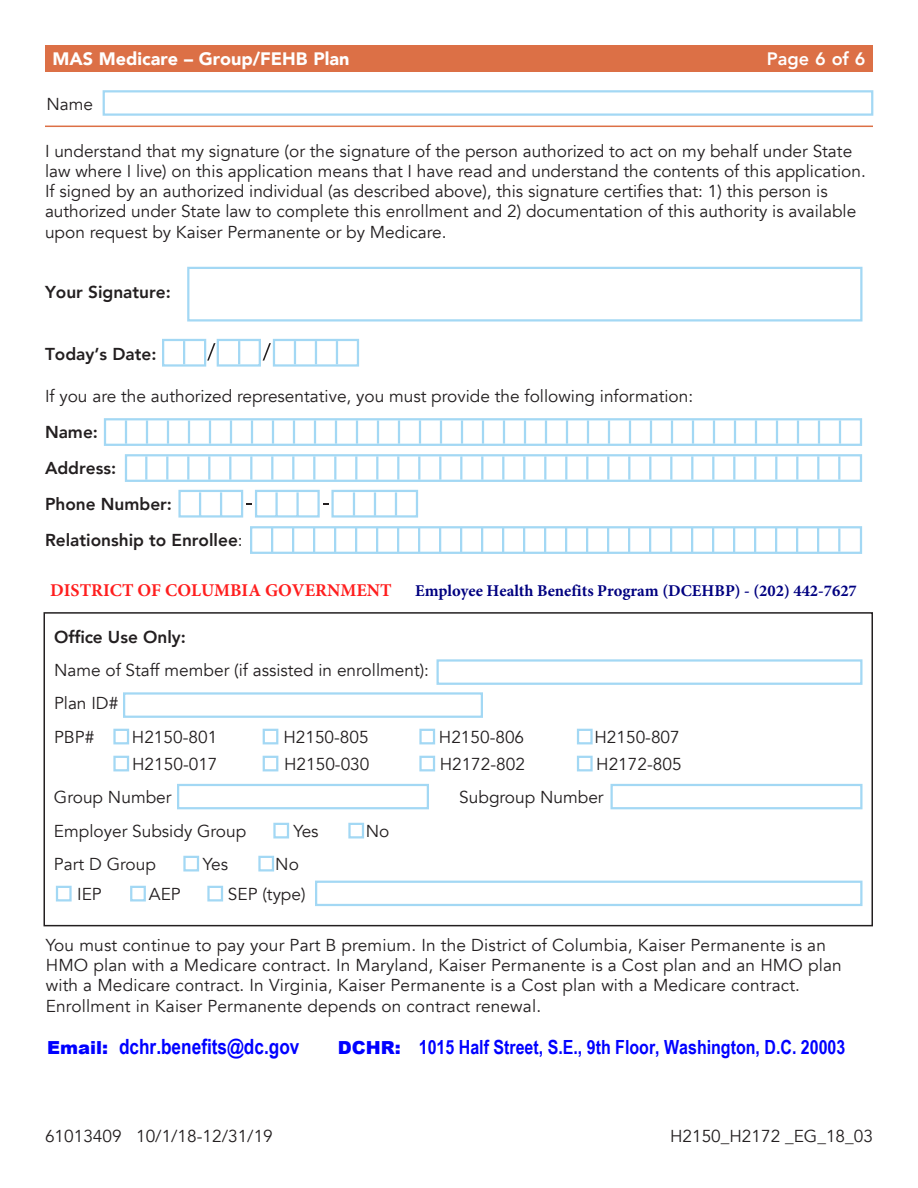
<style>
.page{position:relative;width:918px;height:1188px;background:#fff}
.page>*{position:absolute;margin:0;border:0;box-sizing:border-box;transform-origin:0 0}
.t1{font:700 21px "Arial Narrow";color:#00f}
.t2{font:700 19.5px "Arial Narrow";color:#00f}
.t3{font:700 18px "Minion Pro";color:#ff1e1e}
.t4{font:900 18px "Avenir";color:#fff}
.t5{font:800 18px "Avenir";color:#fff}
.t6{font:17.25px/20.2px "Avenir";color:#231f20}
.t7{font:800 17.25px "Avenir";color:#231f20}
.t8{font:700 16.5px "Minion Pro";color:#000080}
.s1{font-weight:400}
.s2{font-family:"Arial";font-weight:900;font-size:18px}
</style>
<div class="page">
<hr style="left:45px;top:126px;width:828px;height:1px;background:#dc7046">
<div style="left:103px;top:90px;width:770px;height:26px;border:2px solid #a3d8f4"></div>
<div style="left:45px;top:45px;width:828px;height:27px;background:#dc7046"></div>
<div style="left:44px;top:612px;width:829px;height:314px;border:2px solid #231f20"></div>
<div style="left:187px;top:267px;width:675px;height:55px;border:2px solid #a3d8f4"></div>
<svg style="left:162px;top:338px;width:197px;height:29px"></svg>
<svg style="left:103px;top:418px;width:760px;height:136px"></svg>
<div style="left:436px;top:659px;width:426px;height:26px;border:2px solid #a3d8f4"></div>
<div style="left:610px;top:784px;width:252px;height:25px;border:2px solid #a3d8f4"></div>
<div style="left:123px;top:692px;width:360px;height:26px;border:2px solid #a3d8f4"></div>
<div style="left:177px;top:784px;width:252px;height:25px;border:2px solid #a3d8f4"></div>
<div style="left:315px;top:881px;width:547px;height:25px;border:2px solid #a3d8f4"></div>
<div style="left:273px;top:823px;width:16px;height:16px;border:2px solid #a3d8f4"></div>
<div style="left:348px;top:823px;width:16px;height:16px;border:2px solid #a3d8f4"></div>
<div style="left:183px;top:856px;width:16px;height:16px;border:2px solid #a3d8f4"></div>
<div style="left:258px;top:856px;width:16px;height:16px;border:2px solid #a3d8f4"></div>
<div style="left:56px;top:886px;width:16px;height:16px;border:2px solid #a3d8f4"></div>
<div style="left:130px;top:886px;width:16px;height:16px;border:2px solid #a3d8f4"></div>
<div style="left:207px;top:886px;width:16px;height:16px;border:2px solid #a3d8f4"></div>
<div style="left:113px;top:729px;width:16px;height:15px;border:2px solid #a3d8f4"></div>
<div style="left:113px;top:756px;width:16px;height:15px;border:2px solid #a3d8f4"></div>
<div style="left:263px;top:729px;width:15px;height:15px;border:2px solid #a3d8f4"></div>
<div style="left:263px;top:756px;width:15px;height:15px;border:2px solid #a3d8f4"></div>
<div style="left:419px;top:729px;width:16px;height:15px;border:2px solid #a3d8f4"></div>
<div style="left:419px;top:756px;width:16px;height:15px;border:2px solid #a3d8f4"></div>
<div style="left:577px;top:729px;width:16px;height:15px;border:2px solid #a3d8f4"></div>
<div style="left:577px;top:756px;width:16px;height:15px;border:2px solid #a3d8f4"></div>
<p class="t4" style="left:52px;top:44px;width:299px">MAS Medicare – Group/FEHB Plan</p>
<p class="t5" style="left:767px;top:48px;width:100px">Page 6 of 6</p>
<p class="t6" style="left:46px;top:95px;width:48px">Name</p>
<p class="t6" style="left:45px;top:141px;width:822px">I understand that my signature (or the signature of the person authorized to act on my behalf under State law where I live) on this application means that I have read and understand the contents of this application.<br>If signed by an authorized individual (as described above), this signature certifies that: 1) this person is authorized under State law to complete this enrollment and 2) documentation of this authority is available upon request by Kaiser Permanente or by Medicare.</p>
<p class="t7" style="left:45px;top:282px;width:127px">Your Signature:</p>
<p class="t7" style="left:45px;top:343px;width:113px">Today’s Date:</p>
<p class="t6" style="left:45px;top:386px;width:650px">If you are the authorized representative, you must provide the following information:</p>
<p class="t7" style="left:45px;top:421px;width:55px">Name:</p>
<p class="t7" style="left:45px;top:457px;width:73px">Address:</p>
<p class="t7" style="left:45px;top:493px;width:129px">Phone Number:</p>
<p class="t7" style="left:45px;top:529px;width:199px">Relationship to Enrollee<span class="s1">:</span></p>
<p class="t3" style="left:50px;top:577px;width:343px">DISTRICT OF COLUMBIA GOVERNMENT</p>
<p class="t8" style="left:415px;top:579px;width:443px">Employee Health Benefits Program (DCEHBP) - (202) 442-7627</p>
<p class="t7" style="left:54px;top:627px;width:133px">Office Use Only:</p>
<p class="t6" style="left:54px;top:660px;width:377px">Name of Staff member (if assisted in enrollment):</p>
<p class="t6" style="left:54px;top:693px;width:66px">Plan ID#</p>
<p class="t6" style="left:54px;top:727px;width:42px">PBP#</p>
<p class="t6" style="left:132px;top:727px;width:87px">H2150-801</p>
<p class="t6" style="left:283px;top:727px;width:87px">H2150-805</p>
<p class="t6" style="left:439px;top:727px;width:87px">H2150-806</p>
<p class="t6" style="left:594px;top:727px;width:87px">H2150-807</p>
<p class="t6" style="left:132px;top:754px;width:87px">H2150-017</p>
<p class="t6" style="left:284px;top:754px;width:87px">H2150-030</p>
<p class="t6" style="left:440px;top:754px;width:87px">H2172-802</p>
<p class="t6" style="left:596px;top:754px;width:87px">H2172-805</p>
<p class="t6" style="left:54px;top:787px;width:119px">Group Number</p>
<p class="t6" style="left:459px;top:787px;width:146px">Subgroup Number</p>
<p class="t6" style="left:54px;top:821px;width:194px">Employer Subsidy Group</p>
<p class="t6" style="left:293px;top:821px;width:27px">Yes</p>
<p class="t6" style="left:366px;top:821px;width:25px">No</p>
<p class="t6" style="left:54px;top:855px;width:103px">Part D Group</p>
<p class="t6" style="left:203px;top:855px;width:27px">Yes</p>
<p class="t6" style="left:275px;top:855px;width:25px">No</p>
<p class="t6" style="left:77px;top:884px;width:26px">IEP</p>
<p class="t6" style="left:149px;top:884px;width:33px">AEP</p>
<p class="t6" style="left:228px;top:884px;width:79px">SEP (type)</p>
<p class="t6" style="left:46px;top:935px;width:798px">You must continue to pay your Part B premium. In the District of Columbia, Kaiser Permanente is an HMO plan with a Medicare contract. In Maryland, Kaiser Permanente is a Cost plan and an HMO plan with a Medicare contract. In Virginia, Kaiser Permanente is a Cost plan with a Medicare contract.<br>Enrollment in Kaiser Permanente depends on contract renewal.</p>
<p class="t1" style="left:47px;top:1031px;width:254px"><span class="s2">Email:</span> dchr.benefits@dc.gov</p>
<p class="t2" style="left:338px;top:1032px;width:509px"><span class="s2">DCHR:</span> 1015 Half Street, S.E., 9th Floor, Washington, D.C. 20003</p>
<p class="t6" style="left:45px;top:1127px;width:229px">61013409 10/1/18-12/31/19</p>
<p class="t6" style="left:670px;top:1127px;width:204px">H2150_H2172 _EG_18_03</p>
</div>
